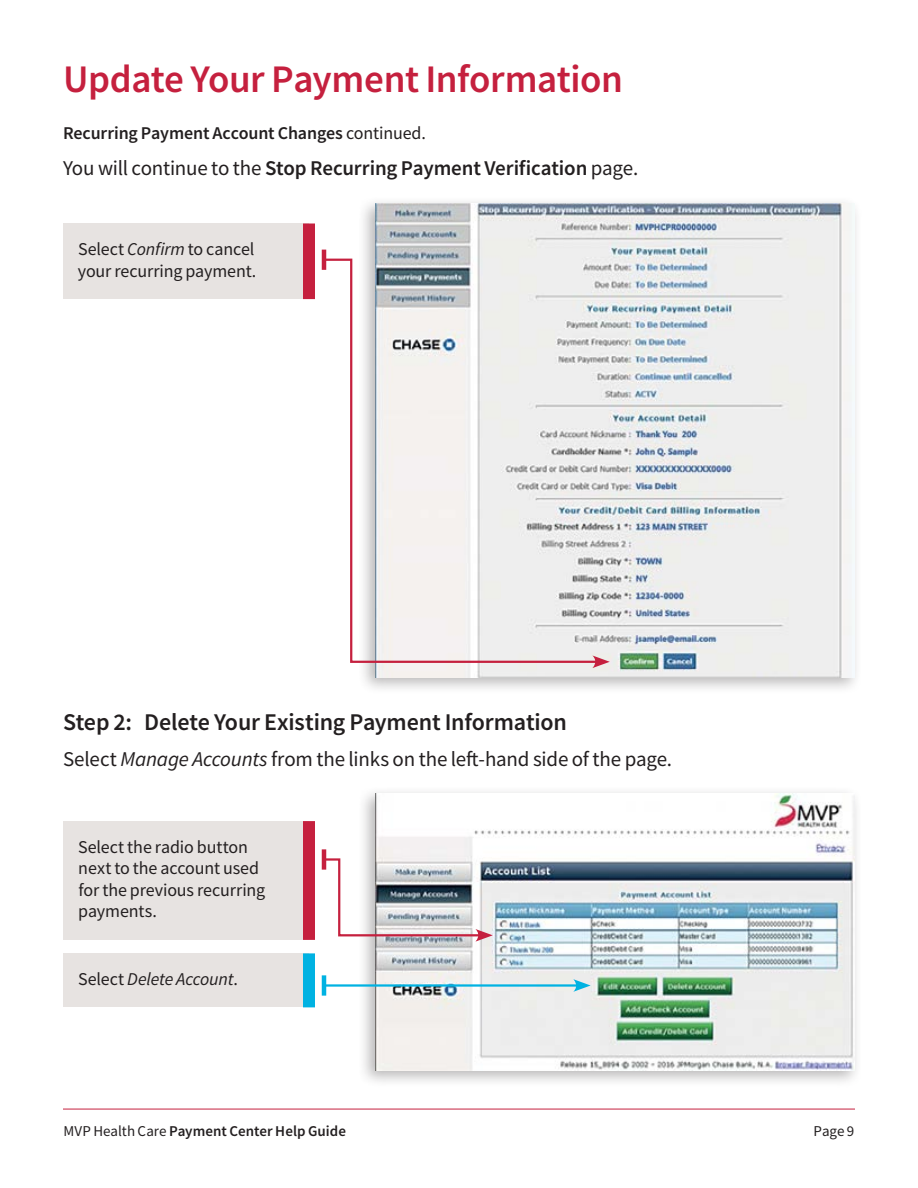
<style>
.page{position:relative;width:918px;height:1188px;background:#fff}
.page>*{position:absolute;margin:0;border:0;box-sizing:border-box;transform-origin:0 0}
.Title_Text{font:600 39px "Source Sans Pro";letter-spacing:-.01em;color:#c5203e}
.Section_Header_Text{font:600 24px "Source Sans Pro";letter-spacing:-.01em;color:#231f20}
.Body_Text{font:21px "Source Sans Pro";letter-spacing:-.01em;color:#231f20}
.Body_Text-2{font:600 21px "Source Sans Pro";letter-spacing:-.01em;color:#231f20}
.t1{font:18px/21.6px "Source Sans Pro";letter-spacing:-.005em;color:#231f20}
.Section_Header_Text-2{font:600 18px "Source Sans Pro";letter-spacing:-.01em;color:#231f20}
.t2{font:italic 18px "Source Sans Pro";letter-spacing:-.01em;color:#231f20}
.t3{font:600 15px "Source Sans Pro";letter-spacing:.005em;color:#231f20}
.t4{font:15px "Source Sans Pro";color:#231f20}
.s1{font-weight:400}
.s2{font-style:italic}
.s3{font-style:normal}
</style>
<div class="page">
<div style="left:358px;top:196px;width:505px;height:499px;background:#231f20;opacity:.32"></div>
<img style="left:375px;top:203px;width:480px;height:475px">
<div style="left:358px;top:786px;width:505px;height:302px;background:#231f20;opacity:.32"></div>
<img style="left:375px;top:794px;width:480px;height:277px">
<hr style="left:63px;top:1109px;width:792px;height:1px;background:#c5203e">
<div style="left:63px;top:224px;width:246px;height:75px;background:#e7e3e1"></div>
<div style="left:303px;top:224px;width:12px;height:75px;background:#c5203e"></div>
<div style="left:63px;top:821px;width:246px;height:119px;background:#e7e3e1"></div>
<div style="left:303px;top:821px;width:12px;height:119px;background:#c5203e"></div>
<div style="left:63px;top:953px;width:246px;height:54px;background:#e7e3e1"></div>
<div style="left:303px;top:953px;width:12px;height:54px;background:#00b2e2"></div>
<svg style="left:326px;top:257px;width:275px;height:407px"></svg>
<hr style="left:322px;top:250px;width:4px;height:20px;background:#c5203e">
<svg style="left:592px;top:655px;width:18px;height:13px"></svg>
<hr style="left:322px;top:849px;width:4px;height:21px;background:#c5203e">
<svg style="left:322px;top:857px;width:171px;height:85px"></svg>
<hr style="left:324px;top:984px;width:256px;height:3px;background:#00b2e2">
<hr style="left:322px;top:975px;width:4px;height:21px;background:#00b2e2">
<svg style="left:573px;top:979px;width:18px;height:13px"></svg>
<p class="Title_Text" style="left:63px;top:54px;width:562px">Update Your Payment Information</p>
<p class="Section_Header_Text-2" style="left:63px;top:121px;width:362px">Recurring Payment Account Changes <span class="s1">continued.</span></p>
<p class="Body_Text-2" style="left:63px;top:155px;width:574px"><span class="s1">You will continue to the</span> Stop Recurring Payment Verification <span class="s1">page.</span></p>
<p class="t1" style="left:78px;top:238px;width:178px">Select <span class="s2">Confirm</span> to cancel your recurring payment.</p>
<p class="Section_Header_Text" style="left:63px;top:706px;width:506px">Step 2: Delete Your Existing Payment Information</p>
<p class="Body_Text" style="left:63px;top:746px;width:608px">Select <span class="s2">Manage Accounts</span> from the links on the left-hand side of the page.</p>
<p class="t1" style="left:78px;top:836px;width:189px">Select the radio button next to the account used for the previous recurring payments.</p>
<p class="t2" style="left:78px;top:967px;width:159px"><span class="s3">Select</span> Delete Account<span class="s3">.</span></p>
<p class="t3" style="left:63px;top:1121px;width:284px"><span class="s1">MVP Health Care</span> Payment Center Help Guide</p>
<p class="t4" style="left:814px;top:1122px;width:42px">Page 9</p>
</div>
